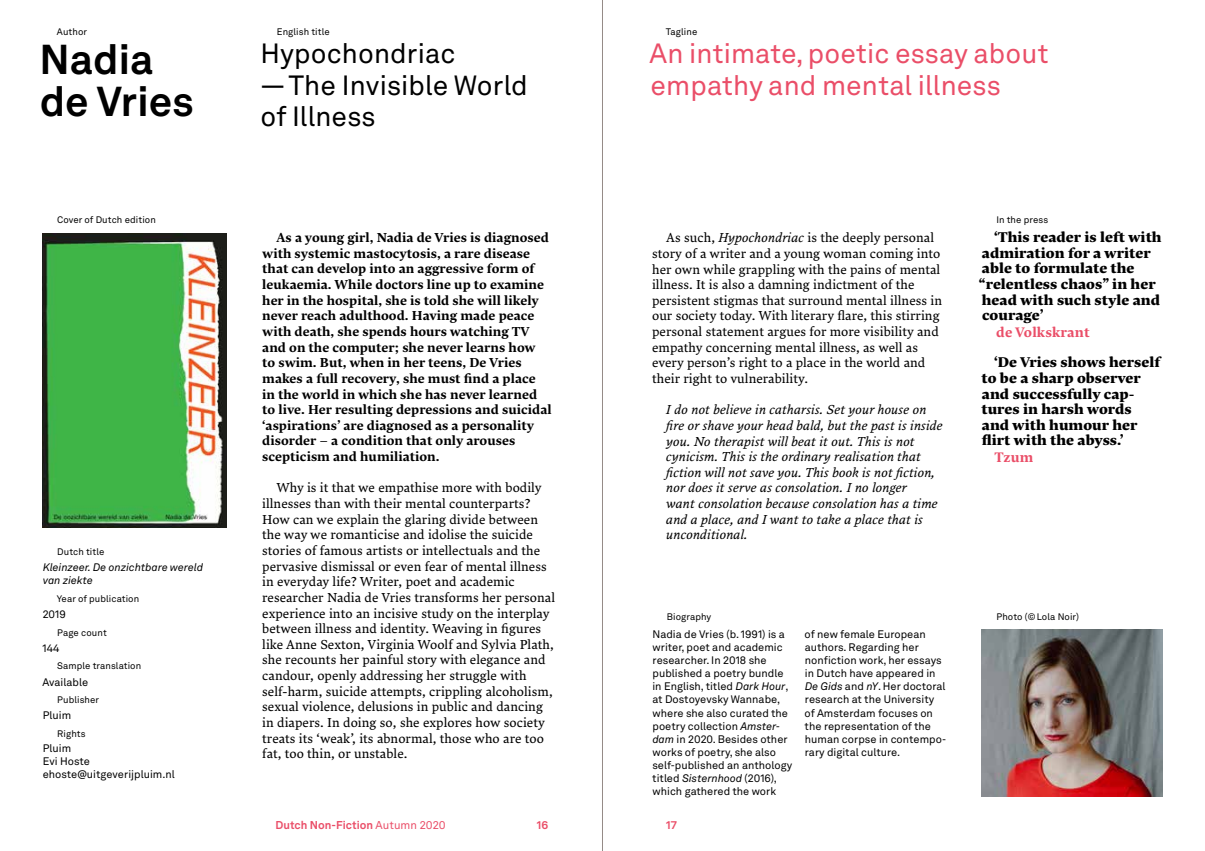
<style>
.page{position:relative;width:1205px;height:851px;background:#fff}
.page>*{position:absolute;margin:0;border:0;box-sizing:border-box;transform-origin:0 0}
.t1{font:700 41.25px/42.5px "Akkurat LL";letter-spacing:.005em;color:#000}
.t2{font:27.5px/31.2px "Akkurat LL";letter-spacing:.005em;color:#ea4e68}
.t3{font:27.5px/31.2px "Akkurat LL";letter-spacing:.005em;color:#000}
.t4{font:14px/15.6px "Lava Std Hea";letter-spacing:.005em;color:#000}
.t5{font:13.75px "Lava Pro Bld";letter-spacing:.01em;color:#ea4e68}
.t6{font:13px/15.6px "Lava Pro";letter-spacing:.005em;color:#000}
.t7{font:13px/15.6px "Lava Pro Bld";letter-spacing:.005em;color:#000}
.t8{font:italic 13px/15.6px "Lava Std";letter-spacing:.005em;color:#000}
.t9{font:700 11.25px "Akkurat LL";letter-spacing:.005em;color:#ea4e68}
.t10{font:10.75px/13.1px "Akkurat LL";color:#000}
.t11{font:italic 10.75px/13.1px "Akkurat LL";color:#000}
.t12{font:9.38px "Akkurat LL";letter-spacing:.01em;color:#000}
.s1{font-family:"Lava Std";font-style:italic}
.s2{font-style:italic}
.s3{font-weight:400}
</style>
<div class="page">
<img style="left:43px;top:233px;width:184px;height:294px">
<img style="left:981px;top:629px;width:181px;height:166px">
<hr style="left:602px;top:0;width:1px;height:850px;background:#958b87">
<p class="t12" style="left:57px;top:25px;width:32px">Author</p>
<h1 class="t1" style="left:39px;top:36px;width:155px">Nadia de Vries</h1>
<p class="t12" style="left:277px;top:25px;width:54px">English title</p>
<h2 class="t3" style="left:260px;top:37px;width:197px">Hypochondriac</h2>
<h2 class="t3" style="left:260px;top:68px;width:269px">— The Invisible World of Illness</h2>
<p class="t12" style="left:666px;top:25px;width:33px">Tagline</p>
<h2 class="t2" style="left:650px;top:37px;width:400px">An intimate, poetic essay about empathy and mental illness</h2>
<p class="t12" style="left:57px;top:213px;width:100px">Cover of Dutch edition</p>
<p class="t12" style="left:996px;top:213px;width:53px">In the press</p>
<p class="t12" style="left:57px;top:544px;width:49px">Dutch title</p>
<p class="t11" style="left:43px;top:560px;width:162px">Kleinzeer. De onzichtbare wereld van ziekte</p>
<p class="t12" style="left:57px;top:591px;width:84px">Year of publication</p>
<p class="t10" style="left:43px;top:607px;width:25px">2019</p>
<p class="t12" style="left:57px;top:625px;width:51px">Page count</p>
<p class="t10" style="left:42px;top:640px;width:18px">144</p>
<p class="t12" style="left:57px;top:659px;width:86px">Sample translation</p>
<p class="t10" style="left:42px;top:674px;width:47px">Available</p>
<p class="t12" style="left:57px;top:692px;width:44px">Publisher</p>
<p class="t10" style="left:43px;top:708px;width:30px">Pluim</p>
<p class="t12" style="left:57px;top:726px;width:30px">Rights</p>
<p class="t10" style="left:43px;top:741px;width:134px;line-height:12.5px">Pluim<br>Evi Hoste ehoste@uitgeverijpluim.nl</p>
<p class="t7" style="left:262px;top:229px;width:291px;text-indent:14px">As a young girl, Nadia de Vries is diagnosed with systemic mastocytosis, a rare disease that can develop into an aggressive form of leukaemia. While doctors line up to examine her in the hospital, she is told she will likely never reach adulthood. Having made peace with death, she spends hours watching TV and on the computer; she never learns how to swim. But, when in her teens, De Vries makes a full recovery, she must find a place in the world in which she has never learned to live. Her resulting depressions and suicidal ‘aspirations’ are diagnosed as a personality disorder – a condition that only arouses scepticism and humiliation.</p>
<p class="t6" style="left:262px;top:479px;width:294px;text-indent:14px">Why is it that we empathise more with bodily illnesses than with their mental counterparts?<br>How can we explain the glaring divide between the way we romanticise and idolise the suicide stories of famous artists or intellectuals and the pervasive dismissal or even fear of mental illness in everyday life? Writer, poet and academic researcher Nadia de Vries transforms her personal experience into an incisive study on the interplay between illness and identity. Weaving in figures like Anne Sexton, Virginia Woolf and Sylvia Plath, she recounts her painful story with elegance and candour, openly addressing her struggle with self-harm, suicide attempts, crippling alcoholism, sexual violence, delusions in public and dancing in diapers. In doing so, she explores how society treats its ‘weak’, its abnormal, those who are too fat, too thin, or unstable.</p>
<p class="t6" style="left:652px;top:229px;width:291px;text-indent:14px">As such, <span class="s1">Hypochondriac</span> is the deeply personal story of a writer and a young woman coming into her own while grappling with the pains of mental illness. It is also a damning indictment of the persistent stigmas that surround mental illness in our society today. With literary flare, this stirring personal statement argues for more visibility and empathy concerning mental illness, as well as every person’s right to a place in the world and their right to vulnerability.</p>
<p class="t8" style="left:666px;top:401px;width:278px">I do not believe in catharsis. Set your house on fire or shave your head bald, but the past is inside you. No therapist will beat it out. This is not cynicism. This is the ordinary realisation that fiction will not save you. This book is not fiction, nor does it serve as consolation. I no longer<br>want consolation because consolation has a time and a place, and I want to take a place that is unconditional.</p>
<p class="t12" style="left:667px;top:609px;width:46px">Biography</p>
<p class="t10" style="left:652px;top:626px;width:141px">Nadia de Vries (b. 1991) is a writer, poet and academic researcher. In 2018 she published a poetry bundle in English, titled <span class="s2">Dark Hour</span>, at Dostoyevsky Wannabe, where she also curated the poetry collection <span class="s2">Amster&shy;dam</span> in 2020. Besides other works of poetry, she also self-published an anthology titled <span class="s2">Sisternhood</span> (2016), which gathered the work</p>
<p class="t10" style="left:804px;top:626px;width:143px">of new female European authors. Regarding her nonfiction work, her essays in Dutch have appeared in<br><span class="s2">De Gids</span> and <span class="s2">nY</span>. Her doctoral research at the University of Amsterdam focuses on the representation of the human corpse in contempo&shy;rary digital culture.</p>
<p class="t9" style="left:275px;top:815px;width:172px">Dutch Non-Fiction <span class="s3">Autumn 2020</span></p>
<p class="t9" style="left:537px;top:815px;width:13px">16</p>
<p class="t9" style="left:666px;top:815px;width:12px">17</p>
<p class="t4" style="left:979px;top:229px;width:184px;text-indent:15px">‘This reader is left with admiration for a writer able to formulate the “relentless chaos” in her head with such style and courage’</p>
<p class="t5" style="left:996px;top:322px;width:95px">de Volkskrant</p>
<p class="t4" style="left:981px;top:354px;width:180px;text-indent:13px">‘De Vries shows herself to be a sharp observer and successfully cap&shy;tures in harsh words and with humour her flirt with the abyss.’</p>
<p class="t5" style="left:994px;top:447px;width:40px">Tzum</p>
<p class="t12" style="left:996px;top:609px;width:84px">Photo (© Lola Noir)</p>
</div>
